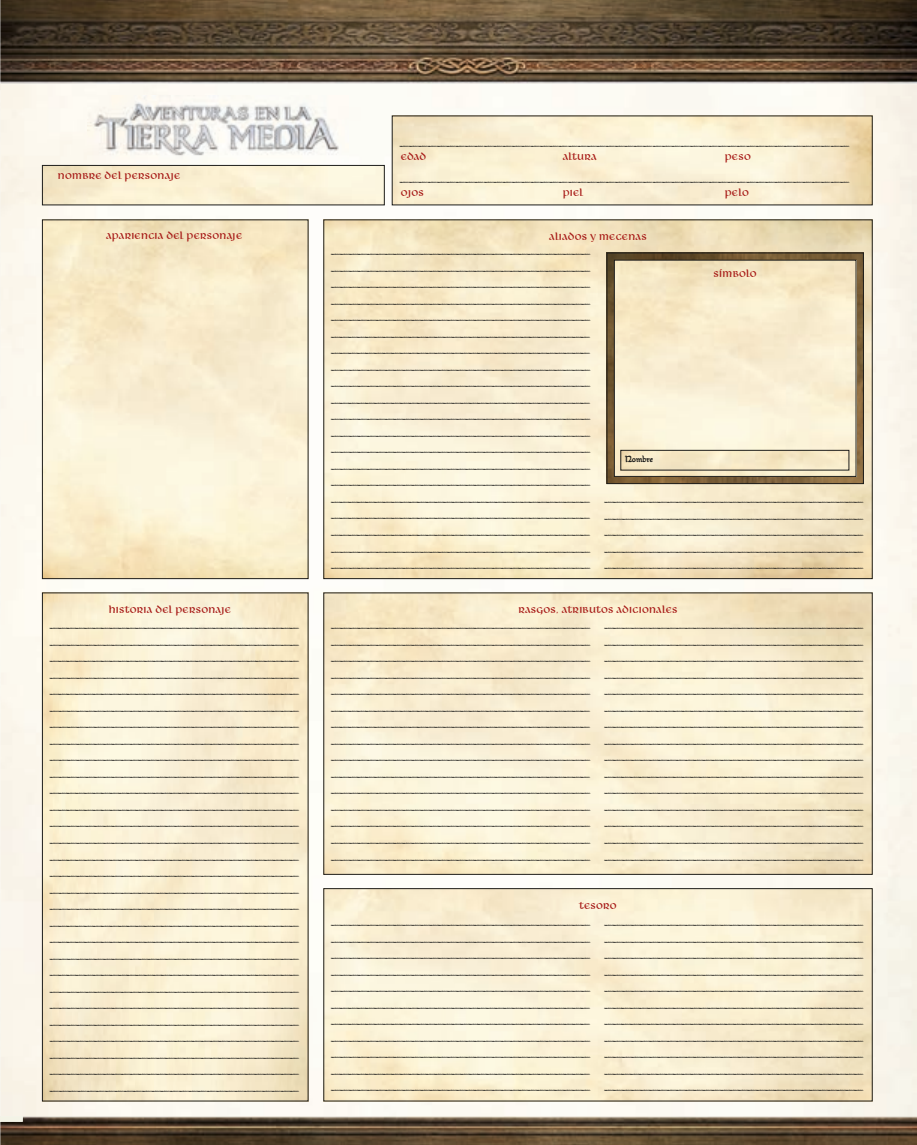
<style>
.page{position:relative;width:917px;height:1145px;background:#fff}
.page>*{position:absolute;margin:0;border:0;box-sizing:border-box;transform-origin:0 0}
.t1{font:12px "Libra BT";letter-spacing:.015em;color:#a71a17}
.t2{font:9.75px/16.5px "Tolkienesque";color:#1d1d1b;text-align:justify;scale:1.37 1}
.t3{font:7.5px "Tolkienesque";color:#1d1d1b}
</style>
<div class="page">
<img style="left:0;top:0;width:917px;height:1144px">
<img style="left:0;top:90px;width:1px;height:1025px">
<img style="left:1px;top:84px;width:916px;height:1031px">
<img style="left:394px;top:117px;width:477px;height:86px">
<img style="left:44px;top:167px;width:339px;height:36px">
<div style="left:42px;top:165px;width:343px;height:40px;border:1px solid #1d1d1b"></div>
<img style="left:44px;top:594px;width:262px;height:505px">
<div style="left:42px;top:592px;width:266px;height:509px;border:1px solid #1d1d1b"></div>
<img style="left:44px;top:221px;width:262px;height:356px">
<div style="left:42px;top:219px;width:266px;height:360px;border:1px solid #1d1d1b"></div>
<img style="left:325px;top:221px;width:546px;height:356px">
<img style="left:325px;top:594px;width:546px;height:278px">
<img style="left:325px;top:890px;width:546px;height:209px">
<div style="left:323px;top:888px;width:550px;height:213px;border:1px solid #1d1d1b"></div>
<img style="left:609px;top:254px;width:253px;height:228px">
<div style="left:607px;top:252px;width:257px;height:232px;border:1px solid #1d1d1b"></div>
<img style="left:616px;top:262px;width:238px;height:212px">
<img style="left:622px;top:452px;width:225px;height:16px">
<div style="left:620px;top:450px;width:229px;height:20px;border:1px solid #1d1d1b"></div>
<img style="left:87px;top:96px;width:261px;height:67px">
<p class="t1" style="left:58px;top:169px;width:124px">NOMBRE DEL PERSONAJE</p>
<p class="t2" style="left:400px;top:133px;width:330px">________________________________________________</p>
<p class="t2" style="left:400px;top:169px;width:330px">________________________________________________</p>
<p class="t1" style="left:401px;top:150px;width:27px">EDAD</p>
<p class="t1" style="left:563px;top:150px;width:36px">ALTURA</p>
<p class="t1" style="left:725px;top:150px;width:28px">PESO</p>
<p class="t1" style="left:401px;top:186px;width:25px">OJOS</p>
<p class="t1" style="left:563px;top:186px;width:22px">PIEL</p>
<p class="t1" style="left:725px;top:186px;width:26px">PELO</p>
<p class="t1" style="left:106px;top:229px;width:138px">APARIENCIA DEL PERSONAJE</p>
<p class="t1" style="left:549px;top:230px;width:99px">ALIADOS Y MECENAS</p>
<p class="t2" style="left:331px;top:241px;width:191px">_____________________________ _____________________________ _____________________________ _____________________________ _____________________________ ______________________________ ______________________________ _____________________________ _____________________________ ______________________________ _____________________________ _____________________________ _____________________________ _____________________________ _____________________________ ______________________________ ______________________________ ______________________________ _____________________________ _____________________________</p>
<p class="t1" style="left:714px;top:267px;width:45px">SÍMBOLO</p>
<p class="t3" style="left:625px;top:455px;width:29px">Nombre</p>
<p class="t2" style="left:604px;top:489px;width:191px">_____________________________ _____________________________ _____________________________ _____________________________ _____________________________</p>
<p class="t1" style="left:109px;top:603px;width:124px">HISTORIA DEL PERSONAJE</p>
<p class="t2" style="left:50px;top:615px;width:184px">_____________________________ ____________________________ _____________________________ ____________________________ _____________________________ ____________________________ ____________________________ ____________________________ ____________________________ ____________________________ _____________________________ _____________________________ ____________________________ ____________________________ _____________________________ ____________________________ ____________________________ ____________________________ _____________________________ _____________________________ ____________________________ _____________________________ ____________________________ ____________________________ ____________________________ ____________________________ ____________________________ ____________________________ ___________________________</p>
<p class="t1" style="left:518px;top:603px;width:161px">RASGOS, ATRIBUTOS ADICIONALES</p>
<p class="t2" style="left:331px;top:615px;width:191px">_____________________________ _____________________________ _____________________________ _____________________________ _____________________________ ______________________________ ______________________________ _____________________________ _____________________________ ______________________________ _____________________________ _____________________________ _____________________________ _____________________________ _____________________________</p>
<p class="t2" style="left:604px;top:615px;width:191px">_____________________________ _____________________________ _____________________________ _____________________________ _____________________________ ______________________________ ______________________________ _____________________________ _____________________________ ______________________________ _____________________________ _____________________________ _____________________________ _____________________________ _____________________________</p>
<p class="t1" style="left:579px;top:898px;width:39px">TESORO</p>
<p class="t2" style="left:331px;top:912px;width:191px">_____________________________ _____________________________ _____________________________ _____________________________ _____________________________ ______________________________ ______________________________ _____________________________ _____________________________ ______________________________ _____________________________</p>
<p class="t2" style="left:604px;top:912px;width:191px">_____________________________ _____________________________ _____________________________ _____________________________ _____________________________ ______________________________ ______________________________ _____________________________ _____________________________ ______________________________ _____________________________</p>
</div>
